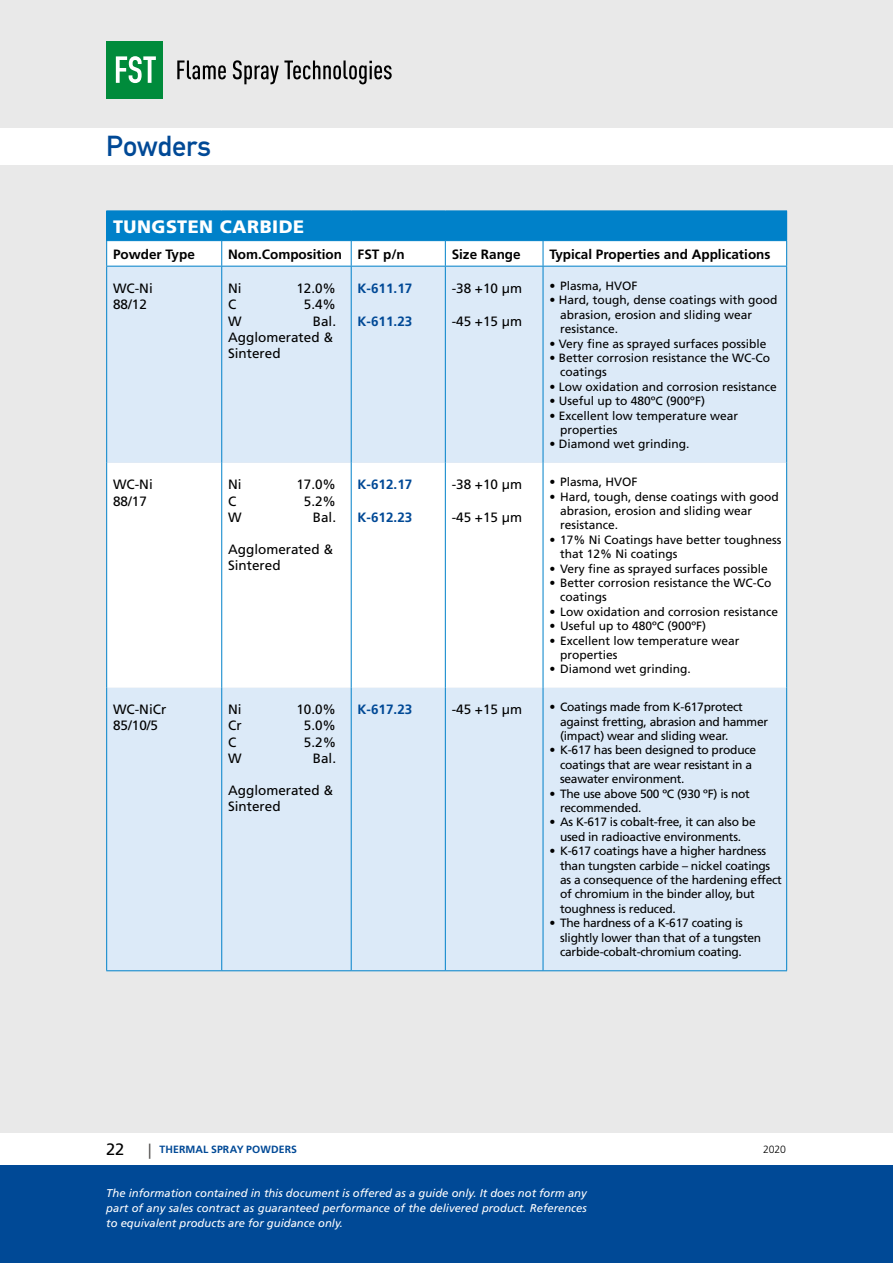
<style>
.page{position:relative;width:893px;height:1263px;background:#e9e9e9}
.page>*{position:absolute;margin:0;border:0;box-sizing:border-box;transform-origin:0 0}
.t1{font:28.5px "DIN Mittelschrift";letter-spacing:-.005em;color:#004996}
.t2{font:900 18px "Frutiger";letter-spacing:.025em;color:#fff}
.t3{font:16.5px "Frutiger";color:#000}
.t4{font:13.5px/16.2px "Frutiger";color:#000}
.t5{font:700 13.5px "Frutiger";color:#000}
.t6{font:700 13.5px "Frutiger";color:#004996}
.t7{font:12px/14.4px "Frutiger";color:#000}
.t8{font:12px/14.4px "Frutiger";letter-spacing:-.02em;color:#000}
.t9{font:italic 11.25px/15px "Frutiger";color:#fff;text-align:justify}
.t10{font:700 10.5px "Frutiger";letter-spacing:.01em;color:#004996}
.t11{font:300 10.5px "Frutiger";color:#000}
.s1{font-weight:400;font-size:15.15px;color:#565453}
</style>
<div class="page">
<div style="left:0;top:1148px;width:893px;height:115px;background:#004996"></div>
<div style="left:0;top:1134px;width:893px;height:31px;background:#fff"></div>
<div style="left:0;top:129px;width:893px;height:36px;background:#fff"></div>
<svg style="left:177px;top:60px;width:215px;height:24px"></svg>
<div style="left:106px;top:41px;width:57px;height:57px;background:#008b3b"></div>
<svg style="left:116px;top:56px;width:40px;height:27px"></svg>
<div style="left:107px;top:211px;width:680px;height:30px;background:#0081c9"></div>
<svg style="left:107px;top:241px;width:679px;height:25px;fill:#fff"></svg>
<svg style="left:107px;top:267px;width:679px;height:703px;fill:#dceaf8"></svg>
<hr style="left:106px;top:210px;width:116px;height:1px;background:#0081c9">
<hr style="left:222px;top:210px;width:129px;height:1px;background:#0081c9">
<hr style="left:351px;top:210px;width:94px;height:1px;background:#0081c9">
<hr style="left:445px;top:210px;width:98px;height:1px;background:#0081c9">
<hr style="left:543px;top:210px;width:244px;height:1px;background:#0081c9">
<svg style="left:106px;top:211px;width:1px;height:55px"></svg>
<svg style="left:221px;top:241px;width:1px;height:25px"></svg>
<svg style="left:351px;top:241px;width:1px;height:25px"></svg>
<svg style="left:445px;top:241px;width:1px;height:25px"></svg>
<svg style="left:543px;top:241px;width:1px;height:25px"></svg>
<svg style="left:786px;top:241px;width:1px;height:25px"></svg>
<hr style="left:106px;top:266px;width:116px;height:1px;background:#0081c9">
<hr style="left:106px;top:266px;width:1px;height:197px;background:#0081c9">
<hr style="left:222px;top:266px;width:129px;height:1px;background:#0081c9">
<hr style="left:221px;top:266px;width:1px;height:197px;background:#0081c9">
<hr style="left:351px;top:266px;width:94px;height:1px;background:#0081c9">
<hr style="left:351px;top:266px;width:1px;height:197px;background:#0081c9">
<hr style="left:445px;top:266px;width:98px;height:1px;background:#0081c9">
<hr style="left:445px;top:266px;width:1px;height:197px;background:#0081c9">
<hr style="left:543px;top:266px;width:244px;height:1px;background:#0081c9">
<hr style="left:543px;top:266px;width:1px;height:197px;background:#0081c9">
<hr style="left:786px;top:266px;width:1px;height:197px;background:#0081c9">
<hr style="left:106px;top:463px;width:1px;height:225px;background:#0081c9">
<hr style="left:106px;top:688px;width:1px;height:282px;background:#0081c9">
<hr style="left:221px;top:688px;width:1px;height:282px;background:#0081c9">
<hr style="left:351px;top:688px;width:1px;height:282px;background:#0081c9">
<hr style="left:445px;top:688px;width:1px;height:282px;background:#0081c9">
<hr style="left:543px;top:688px;width:1px;height:282px;background:#0081c9">
<hr style="left:786px;top:688px;width:1px;height:282px;background:#0081c9">
<hr style="left:221px;top:463px;width:1px;height:225px;background:#0081c9">
<hr style="left:351px;top:463px;width:1px;height:225px;background:#0081c9">
<hr style="left:445px;top:463px;width:1px;height:225px;background:#0081c9">
<hr style="left:543px;top:463px;width:1px;height:225px;background:#0081c9">
<hr style="left:786px;top:463px;width:1px;height:225px;background:#0081c9">
<hr style="left:106px;top:970px;width:116px;height:1px;background:#0081c9">
<hr style="left:222px;top:970px;width:129px;height:1px;background:#0081c9">
<hr style="left:351px;top:970px;width:94px;height:1px;background:#0081c9">
<hr style="left:445px;top:970px;width:98px;height:1px;background:#0081c9">
<hr style="left:543px;top:970px;width:244px;height:1px;background:#0081c9">
<h1 class="t1" style="left:106px;top:130px;width:106px">Powders</h1>
<h2 class="t2" style="left:113px;top:216px;width:193px">TUNGSTEN CARBIDE</h2>
<p class="t5" style="left:113px;top:246px;width:83px">Powder Type</p>
<p class="t5" style="left:228px;top:246px;width:178px">Nom.Composition FST p/n</p>
<p class="t5" style="left:452px;top:246px;width:71px">Size Range</p>
<p class="t5" style="left:549px;top:246px;width:223px">Typical Properties and Applications</p>
<p class="t4" style="left:113px;top:280px;width:41px">WC-Ni<br>88/12</p>
<p class="t4" style="left:228px;top:280px;width:15px">Ni</p>
<p class="t4" style="left:296px;top:280px;width:41px">12.0%</p>
<p class="t7" style="left:549px;top:279px;width:89px">• Plasma, HVOF</p>
<p class="t7" style="left:560px;top:293px;width:219px;text-indent:-11px">• Hard, tough, dense coatings with good abrasion, erosion and sliding wear resistance.</p>
<p class="t7" style="left:549px;top:336px;width:218px">• Very fine as sprayed surfaces possible</p>
<p class="t7" style="left:560px;top:351px;width:212px;text-indent:-11px">• Better corrosion resistance the WC-Co coatings</p>
<p class="t7" style="left:549px;top:379px;width:229px">• Low oxidation and corrosion resistance</p>
<p class="t7" style="left:549px;top:394px;width:157px">• Useful up to 480ºC (900ºF)</p>
<p class="t7" style="left:560px;top:408px;width:180px;text-indent:-11px">• Excellent low temperature wear properties</p>
<p class="t7" style="left:549px;top:437px;width:142px">• Diamond wet grinding.</p>
<p class="t6" style="left:358px;top:281px;width:56px">K-611.17</p>
<p class="t6" style="left:358px;top:313px;width:56px">K-611.23</p>
<p class="t4" style="left:452px;top:280px;width:72px">-38 +10 µm</p>
<p class="t4" style="left:452px;top:313px;width:72px">-45 +15 µm</p>
<p class="t4" style="left:228px;top:297px;width:10px">C</p>
<p class="t4" style="left:304px;top:297px;width:34px">5.4%</p>
<p class="t4" style="left:228px;top:313px;width:15px">W</p>
<p class="t4" style="left:228px;top:313px;width:109px;text-indent:85px">Bal.<br>Agglomerated &amp;<br>Sintered</p>
<p class="t4" style="left:113px;top:477px;width:41px">WC-Ni<br>88/17</p>
<p class="t4" style="left:228px;top:477px;width:15px">Ni</p>
<p class="t4" style="left:296px;top:477px;width:41px">17.0%</p>
<p class="t4" style="left:228px;top:493px;width:10px">C</p>
<p class="t4" style="left:304px;top:493px;width:34px">5.2%</p>
<p class="t4" style="left:228px;top:509px;width:15px">W</p>
<p class="t4" style="left:313px;top:509px;width:25px">Bal.</p>
<p class="t4" style="left:228px;top:541px;width:107px">Agglomerated &amp;<br>Sintered</p>
<p class="t4" style="left:113px;top:701px;width:55px">WC-NiCr<br>85/10/5</p>
<p class="t4" style="left:228px;top:701px;width:15px">Ni</p>
<p class="t4" style="left:296px;top:701px;width:41px">10.0%</p>
<p class="t4" style="left:228px;top:717px;width:15px">Cr</p>
<p class="t4" style="left:304px;top:717px;width:34px">5.0%</p>
<p class="t4" style="left:228px;top:734px;width:10px">C</p>
<p class="t4" style="left:304px;top:734px;width:34px">5.2%</p>
<p class="t4" style="left:228px;top:750px;width:15px">W</p>
<p class="t4" style="left:313px;top:750px;width:25px">Bal.</p>
<p class="t4" style="left:228px;top:782px;width:107px">Agglomerated &amp;<br>Sintered</p>
<p class="t6" style="left:358px;top:477px;width:56px">K-612.17</p>
<p class="t6" style="left:358px;top:509px;width:56px">K-612.23</p>
<p class="t4" style="left:452px;top:477px;width:72px">-38 +10 µm</p>
<p class="t4" style="left:452px;top:509px;width:72px">-45 +15 µm</p>
<p class="t7" style="left:549px;top:475px;width:89px">• Plasma, HVOF</p>
<p class="t7" style="left:560px;top:489px;width:220px;text-indent:-11px">• Hard, tough, dense coatings with good abrasion, erosion and sliding wear resistance.</p>
<p class="t7" style="left:560px;top:532px;width:223px;text-indent:-11px">• 17% Ni Coatings have better toughness that 12% Ni coatings</p>
<p class="t7" style="left:549px;top:561px;width:220px">• Very fine as sprayed surfaces possible</p>
<p class="t7" style="left:560px;top:576px;width:213px;text-indent:-11px">• Better corrosion resistance the WC-Co coatings</p>
<p class="t7" style="left:549px;top:604px;width:230px">• Low oxidation and corrosion resistance</p>
<p class="t7" style="left:549px;top:619px;width:158px">• Useful up to 480ºC (900ºF)</p>
<p class="t7" style="left:560px;top:633px;width:181px;text-indent:-11px">• Excellent low temperature wear properties</p>
<p class="t7" style="left:549px;top:662px;width:143px">• Diamond wet grinding.</p>
<p class="t6" style="left:358px;top:701px;width:56px">K-617.23</p>
<p class="t4" style="left:452px;top:701px;width:72px">-45 +15 µm</p>
<p class="t8" style="left:560px;top:700px;width:210px;text-indent:-11px">• Coatings made from K-617protect against fretting, abrasion and hammer (impact) wear and sliding wear.</p>
<p class="t8" style="left:560px;top:743px;width:198px;text-indent:-11px">• K-617 has been designed to produce coatings that are wear resistant in a seawater environment.</p>
<p class="t8" style="left:560px;top:786px;width:191px;text-indent:-11px">• The use above 500 ºC (930 ºF) is not recommended.</p>
<p class="t8" style="left:549px;top:815px;width:208px;text-align:center">• As K-617 is cobalt-free, it can also be used in radioactive environments.</p>
<p class="t8" style="left:560px;top:844px;width:223px;text-indent:-11px">• K-617 coatings have a higher hardness than tungsten carbide – nickel coatings as a consequence of the hardening effect of chromium in the binder alloy, but toughness is reduced.</p>
<p class="t8" style="left:560px;top:916px;width:203px;text-indent:-11px">• The hardness of a K-617 coating is slightly lower than that of a tungsten carbide-cobalt-chromium coating.</p>
<h3 class="t3" style="left:106px;top:1140px;width:20px">22</h3>
<p class="t10" style="left:148px;top:1143px;width:150px"><span class="s1">|</span> THERMAL SPRAY POWDERS</p>
<p class="t11" style="left:763px;top:1143px;width:24px">2020</p>
<p class="t9" style="left:106px;top:1186px;width:482px">The information contained in this document is offered as a guide only. It does not form any part of any sales contract as guaranteed performance of the delivered product. References to equivalent products are for guidance only.</p>
</div>
